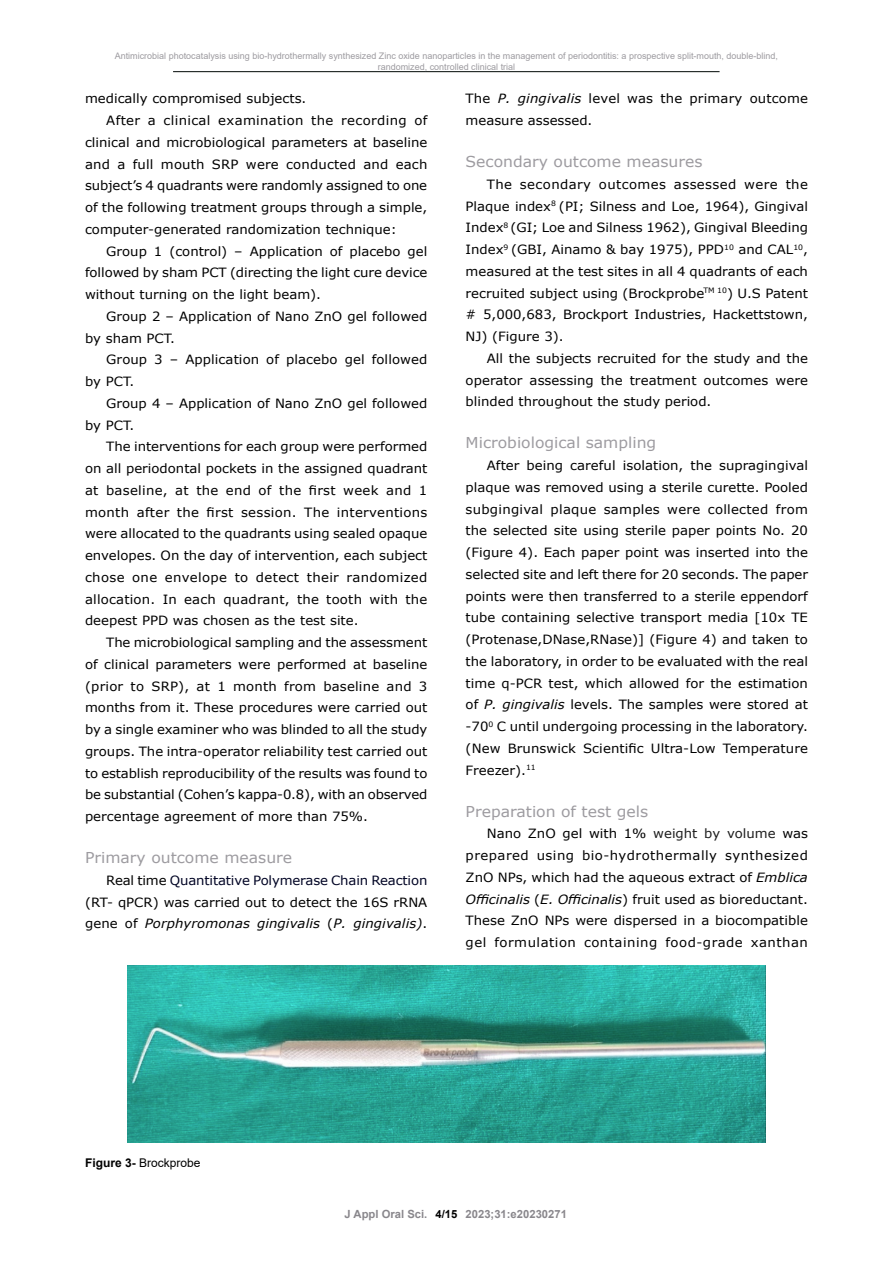
<style>
.page{position:relative;width:893px;height:1263px;background:#fff}
.page>*{position:absolute;margin:0;border:0;box-sizing:border-box;transform-origin:0 0}
.t1{font:15px "Verdana";color:#9d9ba0;scale:1.04 1}
.t2{font:12.75px/21.8px "Verdana";color:#000;text-align:justify;scale:1.04 1}
.t3{font:12.75px "Verdana";letter-spacing:.02em;color:#000;scale:1.04 1}
.t4{font:12.75px "Verdana";letter-spacing:.025em;color:#000;scale:1.04 1}
.t5{font:12px "Arial";color:#000}
.t6{font:700 11.25px "Arial";color:#89878c}
.t7{font:9px/10.8px "Arial";color:#9d9ba0;text-align:center}
.s1{color:#000424}
.s2{font-style:italic}
.s3{color:#1d1d1d}
.s4{font-weight:700}
.s5{color:#000}
</style>
<div class="page">
<hr style="left:173px;top:71px;width:547px;height:1px;background:#000805">
<img style="left:127px;top:965px;width:638px;height:177px">
<p class="t7" style="left:115px;top:50px;width:665px">Antimicrobial photocatalysis using bio-hydrothermally synthesized Zinc oxide nanoparticles in the management of periodontitis: a prospective split-mouth, double-blind, randomized, controlled clinical trial</p>
<p class="t2" style="left:85px;top:88px;width:214px">medically compromised subjects.</p>
<p class="t4" style="left:106px;top:112px;width:310px">After a clinical examination the recording of</p>
<p class="t2" style="left:85px;top:131px;width:331px">clinical and microbiological parameters at baseline</p>
<p class="t2" style="left:85px;top:153px;width:331px">and a full mouth SRP were conducted and each</p>
<p class="t2" style="left:85px;top:175px;width:330px">subject’s 4 quadrants were randomly assigned to one</p>
<p class="t2" style="left:85px;top:196px;width:331px">of the following treatment groups through a simple,</p>
<p class="t2" style="left:85px;top:218px;width:301px">computer-generated randomization technique:</p>
<p class="t2" style="left:106px;top:240px;width:310px">Group 1 (control) – Application of placebo gel</p>
<p class="t2" style="left:85px;top:262px;width:331px">followed by sham PCT (directing the light cure device</p>
<p class="t2" style="left:85px;top:283px;width:228px">without turning on the light beam).</p>
<p class="t2" style="left:106px;top:305px;width:310px">Group 2 – Application of Nano ZnO gel followed</p>
<p class="t2" style="left:85px;top:327px;width:88px">by sham PCT.</p>
<p class="t2" style="left:106px;top:349px;width:310px">Group 3 – Application of placebo gel followed</p>
<p class="t2" style="left:85px;top:370px;width:49px">by PCT.</p>
<p class="t2" style="left:106px;top:392px;width:310px">Group 4 – Application of Nano ZnO gel followed</p>
<p class="t2" style="left:85px;top:414px;width:49px">by PCT.</p>
<p class="t2" style="left:106px;top:436px;width:310px">The interventions for each group were performed</p>
<p class="t2" style="left:85px;top:457px;width:331px">on all periodontal pockets in the assigned quadrant</p>
<p class="t3" style="left:85px;top:481px;width:331px">at baseline, at the end of the first week and 1</p>
<p class="t3" style="left:85px;top:503px;width:331px">month after the first session. The interventions</p>
<p class="t2" style="left:85px;top:523px;width:331px">were allocated to the quadrants using sealed opaque</p>
<p class="t2" style="left:85px;top:544px;width:331px">envelopes. On the day of intervention, each subject</p>
<p class="t4" style="left:85px;top:568px;width:331px">chose one envelope to detect their randomized</p>
<p class="t2" style="left:85px;top:588px;width:331px">allocation. In each quadrant, the tooth with the</p>
<p class="t2" style="left:85px;top:610px;width:265px">deepest PPD was chosen as the test site.</p>
<p class="t2" style="left:106px;top:631px;width:310px">The microbiological sampling and the assessment</p>
<p class="t2" style="left:85px;top:653px;width:331px">of clinical parameters were performed at baseline</p>
<p class="t2" style="left:85px;top:675px;width:331px">(prior to SRP), at 1 month from baseline and 3</p>
<p class="t2" style="left:85px;top:697px;width:331px">months from it. These procedures were carried out</p>
<p class="t2" style="left:85px;top:718px;width:331px">by a single examiner who was blinded to all the study</p>
<p class="t2" style="left:85px;top:740px;width:331px">groups. The intra-operator reliability test carried out</p>
<p class="t2" style="left:85px;top:762px;width:331px">to establish reproducibility of the results was found to</p>
<p class="t2" style="left:85px;top:784px;width:331px">be substantial (Cohen’s kappa-0.8), with an observed</p>
<p class="t2" style="left:85px;top:805px;width:274px">percentage agreement of more than 75%.</p>
<p class="t1" style="left:85px;top:847px;width:201px">Primary outcome measure</p>
<p class="t2" style="left:85px;top:869px;width:331px;text-indent:21px">Real time <span class="s1">Quantitative Polymerase Chain Reaction </span>(RT- qPCR) was carried out to detect the 16S rRNA gene of <span class="s2">Porphyromonas gingivalis</span> (<span class="s2">P. gingivalis)</span>.</p>
<p class="t2" style="left:466px;top:88px;width:331px">The <span class="s2">P. gingivalis</span> level was the primary outcome measure assessed.</p>
<p class="t1" style="left:466px;top:151px;width:229px">Secondary outcome measures</p>
<p class="t2" style="left:466px;top:173px;width:331px;text-indent:21px">The secondary outcomes assessed were the Plaque index<sup>8</sup> (PI; Silness and Loe, 1964), Gingival Index<sup>8</sup> (GI; Loe and Silness 1962), Gingival Bleeding Index<sup>9</sup> (GBI, Ainamo &amp; bay 1975), PPD<sup>10</sup> and CAL<sup>10</sup>, measured at the test sites in all 4 quadrants of each recruited subject using (Brockprobe<sup>TM</sup> <sup>10</sup>) U.S Patent # 5,000,683, Brockport Industries, Hackettstown, NJ) (Figure 3).</p>
<p class="t2" style="left:466px;top:347px;width:331px;text-indent:21px">All the subjects recruited for the study and the operator assessing the treatment outcomes were blinded throughout the study period.</p>
<p class="t1" style="left:466px;top:433px;width:185px">Microbiological sampling</p>
<p class="t2" style="left:466px;top:454px;width:331px;text-indent:21px">After being careful isolation, the supragingival plaque was removed using a sterile curette. Pooled subgingival plaque samples were collected from the selected site using sterile paper points No. 20 (Figure 4). Each paper point was inserted into the selected site and left there for 20 seconds. The paper points were then transferred to a sterile eppendorf tube containing selective transport media [10x TE (Protenase,DNase,RNase)] (Figure 4) and taken to the laboratory, in order to be evaluated with the real time q-PCR test, which allowed for the estimation of <span class="s2">P. gingivalis</span> levels. The samples were stored at -70<sup>0</sup> C until undergoing processing in the laboratory. (New Brunswick Scientific Ultra-Low Temperature Freezer).<sup>11</sup></p>
<p class="t1" style="left:466px;top:801px;width:177px">Preparation of test gels</p>
<p class="t2" style="left:466px;top:823px;width:331px;text-indent:21px">Nano ZnO gel with 1% <span class="s3">weight by volume</span> was prepared using bio-hydrothermally synthesized ZnO NPs, which had the aqueous extract of <span class="s2">Emblica Officinalis</span> (<span class="s2">E. Officinalis</span>) fruit used as bioreductant.<br>These ZnO NPs were dispersed in a biocompatible gel formulation containing food-grade xanthan</p>
<p class="t5" style="left:85px;top:1155px;width:117px"><span class="s4">Figure 3-</span> Brockprobe</p>
<p class="t6" style="left:345px;top:1206px;width:224px">J Appl Oral Sci. <span class="s5">4/15</span> 2023;31:e20230271</p>
</div>
